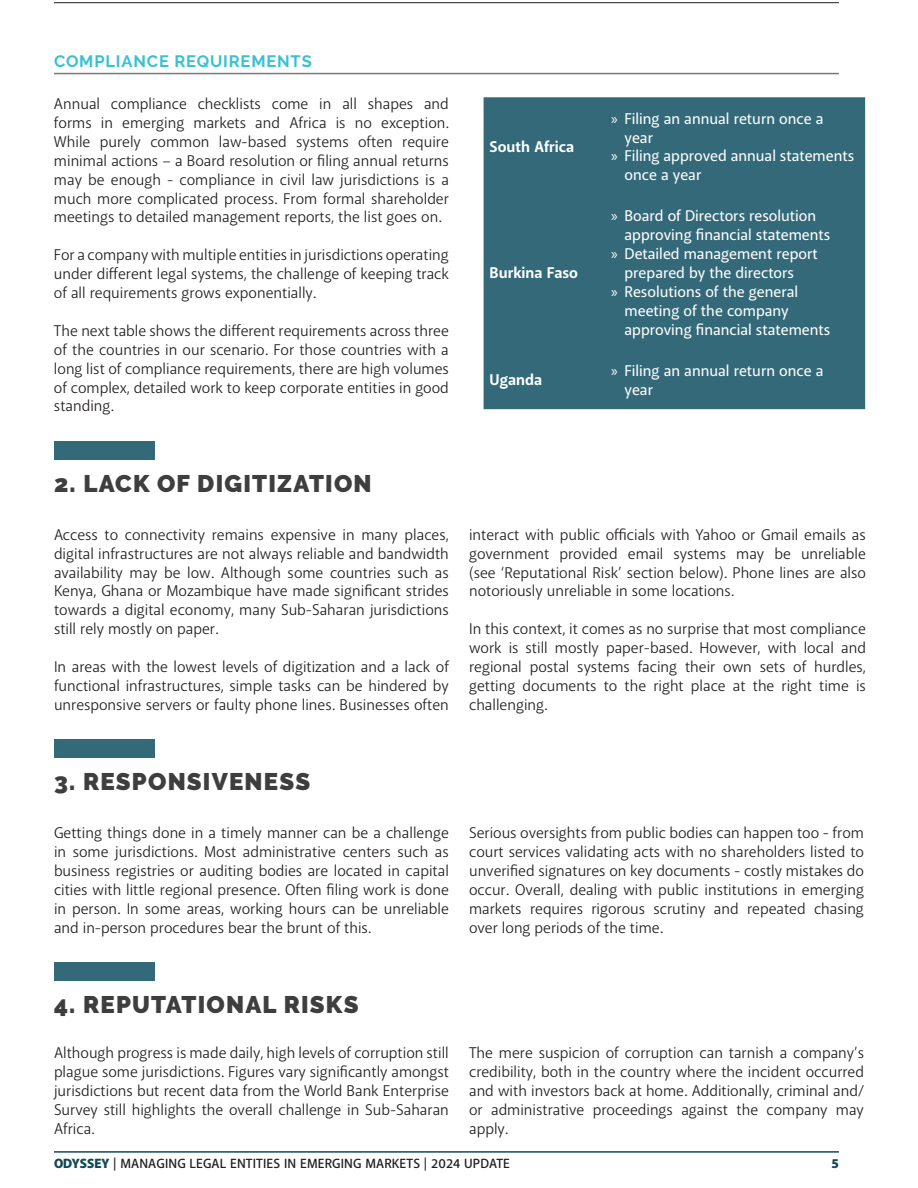
<style>
.page{position:relative;width:918px;height:1188px;background:#fff}
.page>*{position:absolute;margin:0;border:0;box-sizing:border-box;transform-origin:0 0}
.t1{font:900 24px "Raleway";letter-spacing:.05em;color:#3e3e3f}
.t2{font:700 16.5px "Raleway";letter-spacing:.05em;color:#38c1d2}
.t3{font:15.75px/18.9px "Akagi Pro";color:#231f20;text-align:justify}
.t4{font:500 15.75px/18.9px "Akagi Pro";color:#fff}
.t5{font:700 15.75px "Akagi Pro";color:#fff}
.t6{font:600 13.5px "Akagi Pro";letter-spacing:.01em;color:#231f20}
.t7{font:900 13.5px "Akagi Pro";color:#134953}
.s1{font-family:"Myriad Pro";font-weight:400}
.s2{font-weight:900;color:#134953}
</style>
<div class="page">
<hr style="left:54px;top:1151px;width:785px;height:2px;background:#134953">
<hr style="left:54px;top:2px;width:785px;height:1px;background:#231f20">
<div style="left:484px;top:97px;width:381px;height:312px;background:#336979"></div>
<hr style="left:54px;top:73px;width:785px;height:1px;background:#231f20">
<div style="left:54px;top:441px;width:100px;height:19px;background:#336979"></div>
<div style="left:54px;top:739px;width:100px;height:19px;background:#336979"></div>
<div style="left:54px;top:962px;width:100px;height:19px;background:#336979"></div>
<p class="t2" style="left:54px;top:51px;width:259px">COMPLIANCE REQUIREMENTS</p>
<p class="t3" style="left:54px;top:95px;width:396px">Annual compliance checklists come in all shapes and forms in emerging markets and Africa is no exception.<br>While purely common law-based systems often require minimal actions – a Board resolution or filing annual returns may be enough - compliance in civil law jurisdictions is a much more complicated process. From formal shareholder meetings to detailed management reports, the list goes on.</p>
<p class="t3" style="left:54px;top:246px;width:396px">For a company with multiple entities in jurisdictions operating under different legal systems, the challenge of keeping track of all requirements grows exponentially.</p>
<p class="t3" style="left:54px;top:321px;width:396px">The next table shows the different requirements across three of the countries in our scenario. For those countries with a long list of compliance requirements, there are high volumes of complex, detailed work to keep corporate entities in good standing.</p>
<p class="t5" style="left:490px;top:137px;width:86px">South Africa</p>
<p class="t5" style="left:490px;top:263px;width:90px">Burkina Faso</p>
<p class="t4" style="left:611px;top:109px;width:214px"><span class="s1">»</span> Filing an annual return once a</p>
<p class="t4" style="left:625px;top:128px;width:30px">year</p>
<p class="t4" style="left:611px;top:147px;width:245px"><span class="s1">»</span> Filing approved annual statements</p>
<p class="t4" style="left:625px;top:166px;width:78px">once a year</p>
<p class="t4" style="left:611px;top:207px;width:207px"><span class="s1">»</span> Board of Directors resolution</p>
<p class="t4" style="left:625px;top:226px;width:207px">approving financial statements</p>
<p class="t4" style="left:611px;top:245px;width:208px"><span class="s1">»</span> Detailed management report</p>
<p class="t4" style="left:625px;top:264px;width:171px">prepared by the directors</p>
<p class="t4" style="left:611px;top:282px;width:189px"><span class="s1">»</span> Resolutions of the general</p>
<p class="t4" style="left:625px;top:301px;width:166px">meeting of the company</p>
<p class="t4" style="left:625px;top:320px;width:207px">approving financial statements</p>
<p class="t5" style="left:490px;top:370px;width:54px">Uganda</p>
<p class="t4" style="left:625px;top:361px;width:200px;text-indent:-13px"><span class="s1">»</span> Filing an annual return once a year</p>
<h1 class="t1" style="left:54px;top:469px;width:319px">2. LACK OF DIGITIZATION</h1>
<p class="t3" style="left:54px;top:525px;width:396px">Access to connectivity remains expensive in many places, digital infrastructures are not always reliable and bandwidth availability may be low. Although some countries such as Kenya, Ghana or Mozambique have made significant strides towards a digital economy, many Sub-Saharan jurisdictions still rely mostly on paper.</p>
<p class="t3" style="left:54px;top:658px;width:396px">In areas with the lowest levels of digitization and a lack of functional infrastructures, simple tasks can be hindered by unresponsive servers or faulty phone lines. Businesses often</p>
<p class="t3" style="left:469px;top:525px;width:398px">interact with public officials with Yahoo or Gmail emails as government provided email systems may be unreliable (see ‘Reputational Risk’ section below). Phone lines are also notoriously unreliable in some locations.</p>
<p class="t3" style="left:469px;top:620px;width:398px">In this context, it comes as no surprise that most compliance work is still mostly paper-based. However, with local and regional postal systems facing their own sets of hurdles, getting documents to the right place at the right time is challenging.</p>
<h1 class="t1" style="left:54px;top:768px;width:258px">3. RESPONSIVENESS</h1>
<p class="t3" style="left:54px;top:824px;width:396px">Getting things done in a timely manner can be a challenge in some jurisdictions. Most administrative centers such as business registries or auditing bodies are located in capital cities with little regional presence. Often filing work is done in person. In some areas, working hours can be unreliable and in-person procedures bear the brunt of this.</p>
<p class="t3" style="left:469px;top:824px;width:396px">Serious oversights from public bodies can happen too - from court services validating acts with no shareholders listed to unverified signatures on key documents - costly mistakes do occur. Overall, dealing with public institutions in emerging markets requires rigorous scrutiny and repeated chasing over long periods of the time.</p>
<h1 class="t1" style="left:54px;top:990px;width:306px">4. REPUTATIONAL RISKS</h1>
<p class="t3" style="left:54px;top:1044px;width:396px">Although progress is made daily, high levels of corruption still plague some jurisdictions. Figures vary significantly amongst jurisdictions but recent data from the World Bank Enterprise Survey still highlights the overall challenge in Sub-Saharan Africa.</p>
<p class="t3" style="left:469px;top:1044px;width:396px">The mere suspicion of corruption can tarnish a company’s credibility, both in the country where the incident occurred and with investors back at home. Additionally, criminal and/ or administrative proceedings against the company may apply.</p>
<p class="t6" style="left:54px;top:1155px;width:458px"><span class="s2">ODYSSEY</span> | MANAGING LEGAL ENTITIES IN EMERGING MARKETS | 2024 UPDATE</p>
<p class="t7" style="left:831px;top:1155px;width:9px">5</p>
</div>
